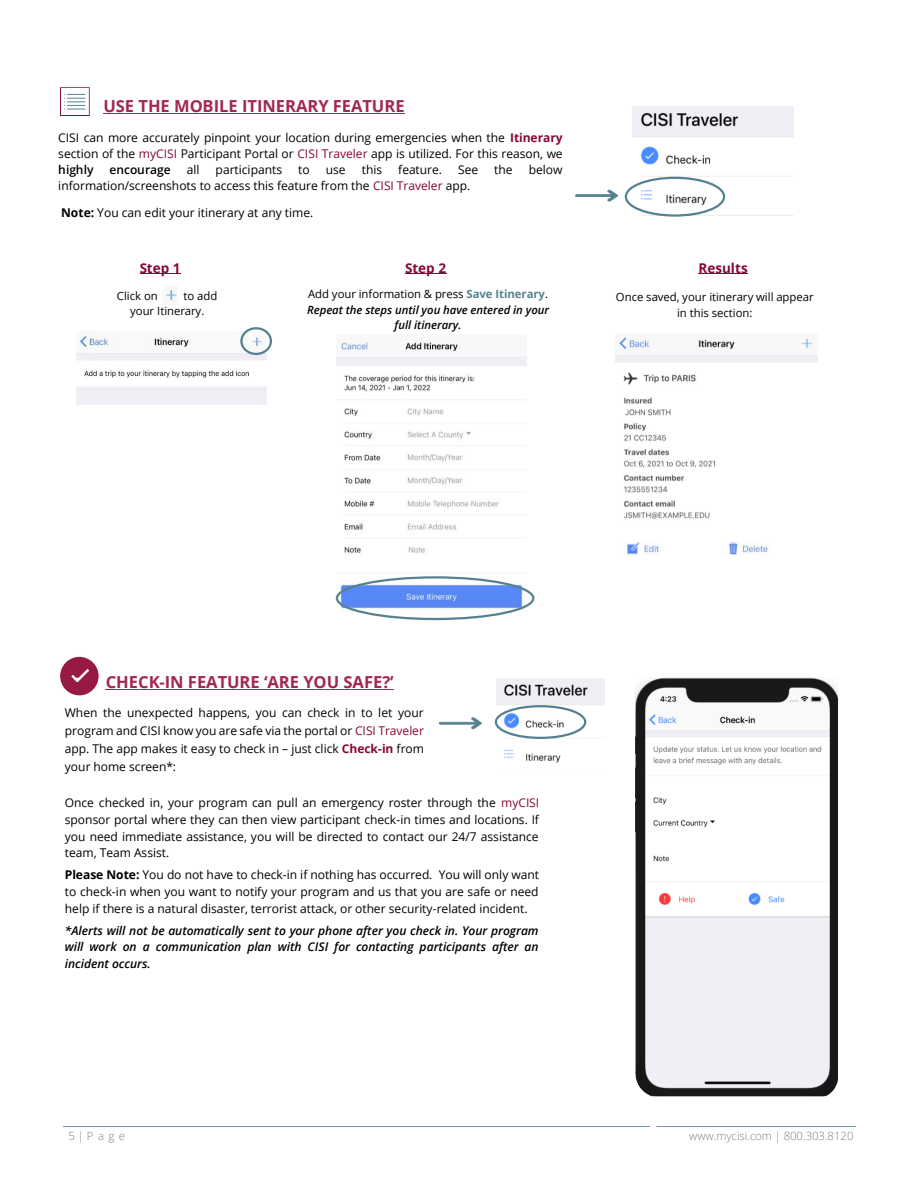
<style>
.page{position:relative;width:918px;height:1188px;background:#fff}
.page>*{position:absolute;margin:0;border:0;box-sizing:border-box;transform-origin:0 0}
.t1{font:700 16.5px "Open Sans";letter-spacing:-.005em;color:#a22752}
.t2{font:700 13.5px "Open Sans";letter-spacing:-.005em;color:#860838}
.t3{font:12px/16.5px "Open Sans";color:#000;text-align:justify}
.t4{font:italic 600 12px/16.5px "Open Sans";letter-spacing:-.005em;color:#000;text-align:justify}
.t5{font:600 12px "Open Sans";color:#000}
.t6{font:11.4px/15.5px "Open Sans";color:#000;text-align:center}
.t7{font:italic 600 11.4px/15.3px "Open Sans";color:#000;text-align:center}
.t8{font:300 11.4px "Open Sans";color:#808080}
.s1{font-weight:700;color:#860838}
.s2{color:#860838}
.s3{font-weight:600}
.s4{font-weight:700}
.s5{font-weight:700;color:#568290}
</style>
<div class="page">
<hr style="left:63px;top:1126px;width:793px;height:1px;background:#6b99a6">
<hr style="left:103px;top:113px;width:302px;height:1px;background:#a22752">
<hr style="left:106px;top:690px;width:288px;height:1px;background:#a22752">
<img style="left:632px;top:107px;width:162px;height:109px">
<img style="left:76px;top:332px;width:191px;height:73px">
<img style="left:165px;top:288px;width:12px;height:14px">
<hr style="left:140px;top:274px;width:41px;height:1px;background:#860838">
<hr style="left:405px;top:274px;width:41px;height:1px;background:#860838">
<hr style="left:699px;top:274px;width:49px;height:1px;background:#860838">
<div style="left:625px;top:177px;width:100px;height:40px;border:2px solid #568290;border-radius:50%"></div>
<svg style="left:575px;top:190px;width:43px;height:11px"></svg>
<div style="left:240px;top:327px;width:32px;height:28px;border:2px solid #568290;border-radius:50%"></div>
<svg style="left:439px;top:717px;width:43px;height:12px"></svg>
<img style="left:635px;top:678px;width:203px;height:418px">
<img style="left:497px;top:679px;width:107px;height:84px">
<div style="left:495px;top:705px;width:91px;height:34px;border:2px solid #568290;border-radius:50%"></div>
<svg style="left:60px;top:87px;width:30px;height:29px"></svg>
<svg style="left:60px;top:656px;width:40px;height:40px"></svg>
<img style="left:616px;top:334px;width:202px;height:223px">
<img style="left:618px;top:405px;width:59px;height:15px">
<img style="left:337px;top:340px;width:190px;height:279px">
<div style="left:336px;top:576px;width:198px;height:44px;border:2px solid #568290;border-radius:50%"></div>
<div style="left:502px;top:1077px;width:27px;height:25px;border:2px solid #fff;border-radius:50%"></div>
<svg style="left:635px;top:1058px;width:32px;height:69px"></svg>
<svg style="left:806px;top:1062px;width:32px;height:34px"></svg>
<div style="left:645px;top:1097px;width:185px;height:10px;background:#fff"></div>
<div style="left:645px;top:1096px;width:186px;height:11px;border:2px solid #fff"></div>
<h1 class="t1" style="left:103px;top:94px;width:303px">USE THE MOBILE ITINERARY FEATURE</h1>
<p class="t3" style="left:58px;top:128px;width:506px">CISI can more accurately pinpoint your location during emergencies when the <span class="s1">Itinerary </span>section of the <span class="s2">myCISI</span> Participant Portal or <span class="s2">CISI Traveler</span> app is utilized. For this reason, we <span class="s3">highly</span></p>
<p class="t5" style="left:110px;top:161px;width:63px">encourage</p>
<p class="t3" style="left:187px;top:161px;width:14px">all</p>
<p class="t3" style="left:216px;top:161px;width:68px">participants</p>
<p class="t3" style="left:298px;top:161px;width:13px">to</p>
<p class="t3" style="left:326px;top:161px;width:21px">use</p>
<p class="t3" style="left:362px;top:161px;width:22px">this</p>
<p class="t3" style="left:398px;top:161px;width:45px">feature.</p>
<p class="t3" style="left:458px;top:161px;width:22px">See</p>
<p class="t3" style="left:494px;top:161px;width:20px">the</p>
<p class="t3" style="left:529px;top:161px;width:35px">below</p>
<p class="t3" style="left:58px;top:177px;width:414px">information/screenshots to access this feature from the <span class="s2">CISI Traveler</span> app.</p>
<p class="t3" style="left:61px;top:204px;width:254px"><span class="s4">Note:</span> You can edit your itinerary at any time.</p>
<p class="t2" style="left:140px;top:258px;width:42px">Step 1</p>
<p class="t2" style="left:405px;top:258px;width:42px">Step 2</p>
<p class="t2" style="left:699px;top:258px;width:51px">Results</p>
<p class="t6" style="left:616px;top:289px;width:199px">Once saved, your itinerary will appear in this section:</p>
<p class="t6" style="left:308px;top:286px;width:242px">Add your information &amp; press <span class="s5">Save Itinerary</span>.</p>
<p class="t7" style="left:307px;top:301px;width:243px">Repeat the steps until you have entered in your full itinerary.</p>
<p class="t6" style="left:117px;top:287px;width:42px">Click on</p>
<p class="t6" style="left:184px;top:287px;width:35px">to add</p>
<p class="t6" style="left:130px;top:302px;width:76px">your Itinerary.</p>
<h1 class="t1" style="left:106px;top:671px;width:289px">CHECK-IN FEATURE ‘ARE YOU SAFE?’</h1>
<p class="t3" style="left:65px;top:703px;width:361px;line-height:18px">When the unexpected happens, you can check in to let your program and CISI know you are safe via the portal or <span class="s2">CISI Traveler </span>app. The app makes it easy to check in – just click <span class="s1">Check-in</span> from your home screen*:</p>
<p class="t3" style="left:65px;top:794px;width:476px">Once checked in, your program can pull an emergency roster through the <span class="s2">myCISI </span>sponsor portal where they can then view participant check-in times and locations. If you need immediate assistance, you will be directed to contact our 24/7 assistance team, Team Assist.</p>
<p class="t3" style="left:65px;top:866px;width:476px"><span class="s4">Please Note:</span> You do not have to check-in if nothing has occurred. You will only want to check-in when you want to notify your program and us that you are safe or need help if there is a natural disaster, terrorist attack, or other security-related incident.</p>
<p class="t4" style="left:65px;top:922px;width:475px">*Alerts will not be automatically sent to your phone after you check in. Your program will work on a communication plan with CISI for contacting participants after an incident occurs.</p>
<p class="t8" style="left:69px;top:1128px;width:58px">5| Page</p>
<p class="t8" style="left:689px;top:1128px;width:166px">www.mycisi.com | 800.303.8120</p>
</div>
